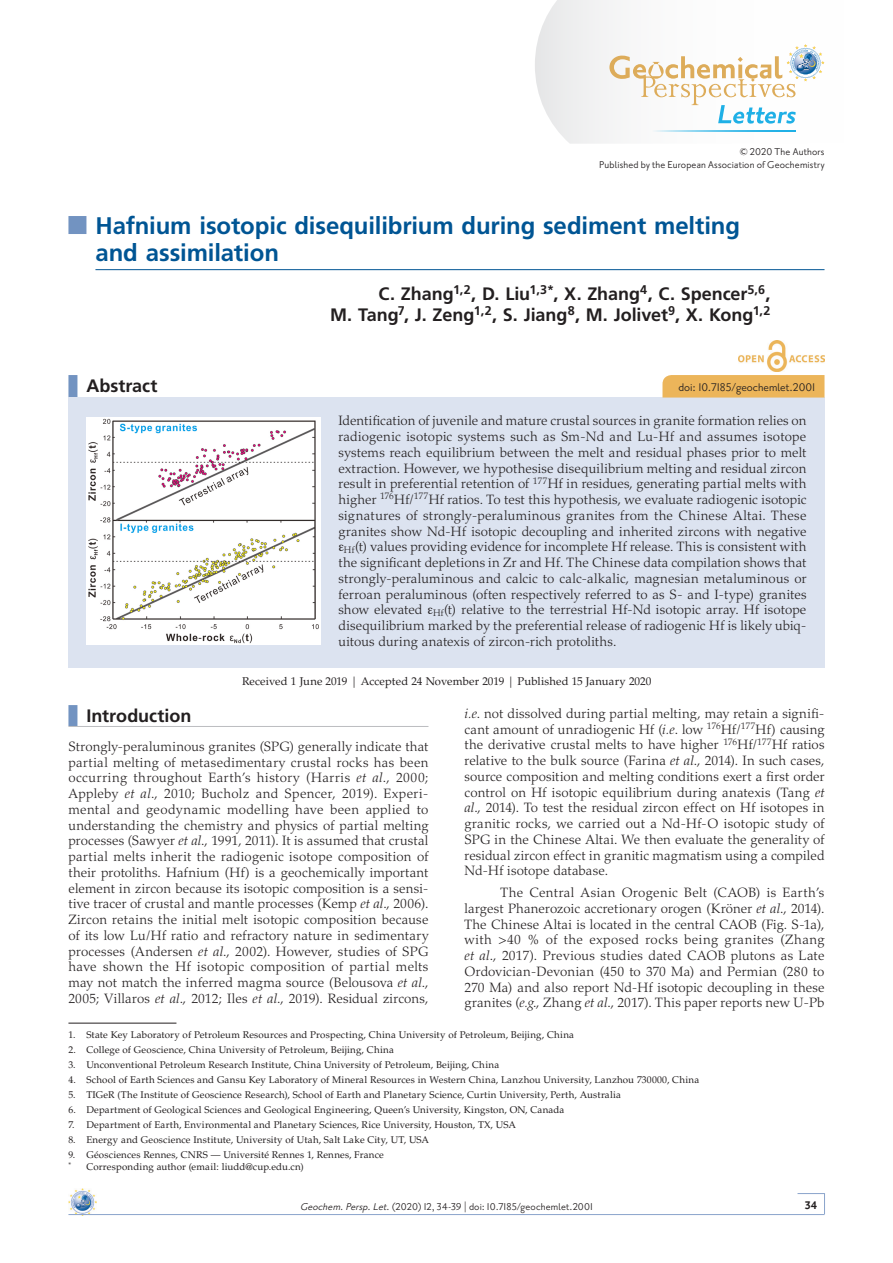
<style>
.page{position:relative;width:893px;height:1263px;background:#fff}
.page>*{position:absolute;margin:0;border:0;box-sizing:border-box;transform-origin:0 0}
.Titre_1{font:700 24px/27px "Frutiger LT";letter-spacing:-.005em;color:#005594}
._3_Auteurs{font:700 18px/21px "Frutiger LT";letter-spacing:-.005em;color:#231f20;text-align:right}
.TITRE_niveau_1___BRE{font:700 18px "Frutiger LT";color:#231f20}
.Abstract_TITRE{font:700 18px "Frutiger LT";color:#231f20}
.Texte_début{font:300 13.5px/15.8px "Palatino LT";letter-spacing:.01em;color:#231f20;text-align:justify}
.ABSTRACT_7_5x9_TRAMÉ{font:300 13.5px "Palatino LT";letter-spacing:.01em;color:#231f20}
.Texte_courant{font:300 13.5px/15.8px "Palatino LT";letter-spacing:.01em;color:#231f20;text-align:justify}
.ABSTRACT_7_5x9_TRAMÉ-2{font:300 13.5px "Palatino LT";letter-spacing:.005em;color:#242021}
.t1{font:13.5px "Priori San";color:#231f20}
.t2{font:700 13.5px "Priori San";color:#231f20}
.t3{font:12px/13.5px "Priori San";letter-spacing:.01em;color:#231f20;text-align:right}
.Notes_de_l_abstract{font:11.25px "Palatino LT";letter-spacing:.005em;color:#242021}
.notes_bas_de_page{font:9.75px "Palatino LT";letter-spacing:.015em;color:#231f20}
.s1{font-style:italic}
</style>
<div class="page">
<img style="left:68px;top:1188px;width:28px;height:26px">
<svg style="left:535px;top:0;width:290px;height:144px"></svg>
<hr style="left:651px;top:130px;width:144px;height:2px;background:#1fb0e6">
<svg style="left:609px;top:44px;width:215px;height:80px"></svg>
<hr style="left:68px;top:1214px;width:756px;height:1px;background:#8aa4cb">
<svg style="left:797px;top:1193px;width:28px;height:21px"></svg>
<div style="left:68px;top:216px;width:18px;height:18px;background:#7293c1"></div>
<hr style="left:95px;top:269px;width:729px;height:1px;background:#005594">
<div style="left:68px;top:375px;width:9px;height:23px;background:#7293c1"></div>
<div style="left:68px;top:397px;width:756px;height:270px;background:#dce3f0"></div>
<img style="left:738px;top:341px;width:86px;height:31px">
<div style="left:662px;top:375px;width:162px;height:23px;background:#ecb55a"></div>
<img style="left:86px;top:417px;width:234px;height:227px">
<hr style="left:68px;top:1023px;width:108px;height:1px;background:#231f20">
<div style="left:68px;top:705px;width:9px;height:21px;background:#7293c1"></div>
<hr style="left:68px;top:726px;width:360px;height:1px;background:#bcbdc0">
<p class="t3" style="left:599px;top:145px;width:227px">© 2020 The Authors<br>Published by the European Association of Geochemistry</p>
<p class="Titre_1" style="left:95px;top:212px;width:646px">Hafnium isotopic disequilibrium during sediment melting and assimilation</p>
<p class="_3_Auteurs" style="left:330px;top:283px;width:442px">C. Zhang<sup>1,2</sup>, D. Liu<sup>1,3*</sup>, X. Zhang<sup>4</sup>, C. Spencer<sup>5,6</sup>,<br>M. Tang<sup>7</sup>, J. Zeng<sup>1,2</sup>, S. Jiang<sup>8</sup>, M. Jolivet<sup>9</sup>, X. Kong<sup>1,2</sup></p>
<p class="Abstract_TITRE" style="left:86px;top:375px;width:72px">Abstract</p>
<p class="t1" style="left:678px;top:380px;width:138px">doi: 10.7185/geochemlet.2001</p>
<p class="ABSTRACT_7_5x9_TRAMÉ" style="left:338px;top:413px;width:470px">Identification of juvenile and mature crustal sources in granite formation relies on</p>
<p class="ABSTRACT_7_5x9_TRAMÉ" style="left:338px;top:429px;width:469px">radiogenic isotopic systems such as Sm-Nd and Lu-Hf and assumes isotope</p>
<p class="ABSTRACT_7_5x9_TRAMÉ" style="left:338px;top:444px;width:469px">systems reach equilibrium between the melt and residual phases prior to melt</p>
<p class="ABSTRACT_7_5x9_TRAMÉ" style="left:338px;top:460px;width:470px">extraction. However, we hypothesise disequilibrium melting and residual zircon</p>
<p class="ABSTRACT_7_5x9_TRAMÉ" style="left:338px;top:476px;width:469px">result in preferential retention of <sup>177</sup>Hf in residues, generating partial melts with</p>
<p class="ABSTRACT_7_5x9_TRAMÉ" style="left:338px;top:492px;width:470px">higher <sup>176</sup>Hf/<sup>177</sup>Hf ratios. To test this hypothesis, we evaluate radiogenic isotopic</p>
<p class="ABSTRACT_7_5x9_TRAMÉ" style="left:338px;top:507px;width:469px">signatures of strongly-peraluminous granites from the Chinese Altai. These</p>
<p class="ABSTRACT_7_5x9_TRAMÉ" style="left:338px;top:523px;width:470px">granites show Nd-Hf isotopic decoupling and inherited zircons with negative</p>
<p class="ABSTRACT_7_5x9_TRAMÉ" style="left:344px;top:539px;width:464px"><sub>Hf</sub>(t) values providing evidence for incomplete Hf release. This is consistent with</p>
<p class="ABSTRACT_7_5x9_TRAMÉ" style="left:338px;top:555px;width:470px">the significant depletions in Zr and Hf. The Chinese data compilation shows that</p>
<p class="ABSTRACT_7_5x9_TRAMÉ" style="left:338px;top:570px;width:469px">strongly-peraluminous and calcic to calc-alkalic, magnesian metaluminous or</p>
<p class="ABSTRACT_7_5x9_TRAMÉ" style="left:338px;top:586px;width:470px">ferroan peraluminous (often respectively referred to as S- and I-type) granites</p>
<p class="ABSTRACT_7_5x9_TRAMÉ" style="left:338px;top:602px;width:469px">show elevated <sub>Hf</sub>(t) relative to the terrestrial Hf-Nd isotopic array. Hf isotope</p>
<p class="ABSTRACT_7_5x9_TRAMÉ" style="left:338px;top:618px;width:470px">disequilibrium marked by the preferential release of radiogenic Hf is likely ubiq-</p>
<p class="ABSTRACT_7_5x9_TRAMÉ-2" style="left:338px;top:633px;width:280px">uitous during anatexis of zircon-rich protoliths.</p>
<p class="Notes_de_l_abstract" style="left:242px;top:674px;width:411px">Received 1 June 2019 | Accepted 24 November 2019 | Published 15 January 2020</p>
<p class="TITRE_niveau_1___BRE" style="left:86px;top:705px;width:106px">Introduction</p>
<p class="Texte_début" style="left:68px;top:739px;width:362px">Strongly-peraluminous granites (SPG) generally indicate that partial melting of metasedimentary crustal rocks has been occurring throughout Earth’s history (Harris <span class="s1">et al</span>., 2000; Appleby <span class="s1">et al</span>., 2010; Bucholz and Spencer, 2019). Experi&shy;mental and geodynamic modelling have been applied to understanding the chemistry and physics of partial melting processes (Sawyer <span class="s1">et al</span>., 1991, 2011). It is assumed that crustal partial melts inherit the radiogenic isotope composition of their protoliths. Hafnium (Hf) is a geochemically important element in zircon because its isotopic composition is a sensi&shy;tive tracer of crustal and mantle processes (Kemp <span class="s1">et al</span>., 2006).<br>Zircon retains the initial melt isotopic composition because of its low Lu/Hf ratio and refractory nature in sedimentary processes (Andersen <span class="s1">et al</span>., 2002). However, studies of SPG have shown the Hf isotopic composition of partial melts may not match the inferred magma source (Belousova <span class="s1">et al</span>., 2005; Villaros <span class="s1">et al</span>., 2012; Iles <span class="s1">et al</span>., 2019). Residual zircons,</p>
<p class="Texte_début" style="left:464px;top:706px;width:362px"><span class="s1">i.e</span>. not dissolved during partial melting, may retain a signifi&shy;cant amount of unradiogenic Hf (<span class="s1">i.e</span>. low <sup>176</sup>Hf/<sup>177</sup>Hf) causing the derivative crustal melts to have higher <sup>176</sup>Hf/<sup>177</sup>Hf ratios relative to the bulk source (Farina <span class="s1">et al</span>., 2014). In such cases, source composition and melting conditions exert a first order control on Hf isotopic equilibrium during anatexis (Tang <span class="s1">et al</span>., 2014). To test the residual zircon effect on Hf isotopes in granitic rocks, we carried out a Nd-Hf-O isotopic study of SPG in the Chinese Altai. We then evaluate the generality of residual zircon effect in granitic magmatism using a compiled Nd-Hf isotope database.</p>
<p class="Texte_courant" style="left:464px;top:885px;width:362px;text-indent:36px">The Central Asian Orogenic Belt (CAOB) is Earth’s largest Phanerozoic accretionary orogen (Kröner <span class="s1">et al</span>., 2014).<br>The Chinese Altai is located in the central CAOB (Fig. S-1a), with &gt;40 % of the exposed rocks being granites (Zhang <span class="s1">et al</span>., 2017). Previous studies dated CAOB plutons as Late Ordovician-Devonian (450 to 370 Ma) and Permian (280 to 270 Ma) and also report Nd-Hf isotopic decoupling in these granites (<span class="s1">e.g</span>., Zhang <span class="s1">et al</span>., 2017). This paper reports new U-Pb</p>
<p class="notes_bas_de_page" style="left:68px;top:1029px;width:507px">1. State Key Laboratory of Petroleum Resources and Prospecting, China University of Petroleum, Beijing, China</p>
<p class="notes_bas_de_page" style="left:68px;top:1044px;width:327px">2. College of Geoscience, China University of Petroleum, Beijing, China</p>
<p class="notes_bas_de_page" style="left:68px;top:1059px;width:432px">3. Unconventional Petroleum Research Institute, China University of Petroleum, Beijing, China</p>
<p class="notes_bas_de_page" style="left:68px;top:1074px;width:632px">4. School of Earth Sciences and Gansu Key Laboratory of Mineral Resources in Western China, Lanzhou University, Lanzhou 730000, China</p>
<p class="notes_bas_de_page" style="left:68px;top:1089px;width:554px">5. TIGeR (The Institute of Geoscience Research), School of Earth and Planetary Science, Curtin University, Perth, Australia</p>
<p class="notes_bas_de_page" style="left:68px;top:1104px;width:498px">6. Department of Geological Sciences and Geological Engineering, Queen’s University, Kingston, ON, Canada</p>
<p class="notes_bas_de_page" style="left:68px;top:1119px;width:449px">7. Department of Earth, Environmental and Planetary Sciences, Rice University, Houston, TX, USA</p>
<p class="notes_bas_de_page" style="left:68px;top:1134px;width:362px">8. Energy and Geoscience Institute, University of Utah, Salt Lake City, UT, USA</p>
<p class="notes_bas_de_page" style="left:68px;top:1149px;width:317px">9. Géosciences Rennes, CNRS — Université Rennes 1, Rennes, France</p>
<p class="notes_bas_de_page" style="left:68px;top:1161px;width:237px"><sup>*</sup> Corresponding author (email: liudd@cup.edu.cn)</p>
<p class="t3" style="left:300px;top:1200px;width:294px"><span class="s1">Geochem.Persp.Let</span>. (2020) 12, 34-39 | doi: 10.7185/geochemlet.2001</p>
<p class="t2" style="left:805px;top:1198px;width:14px">34</p>
</div>
